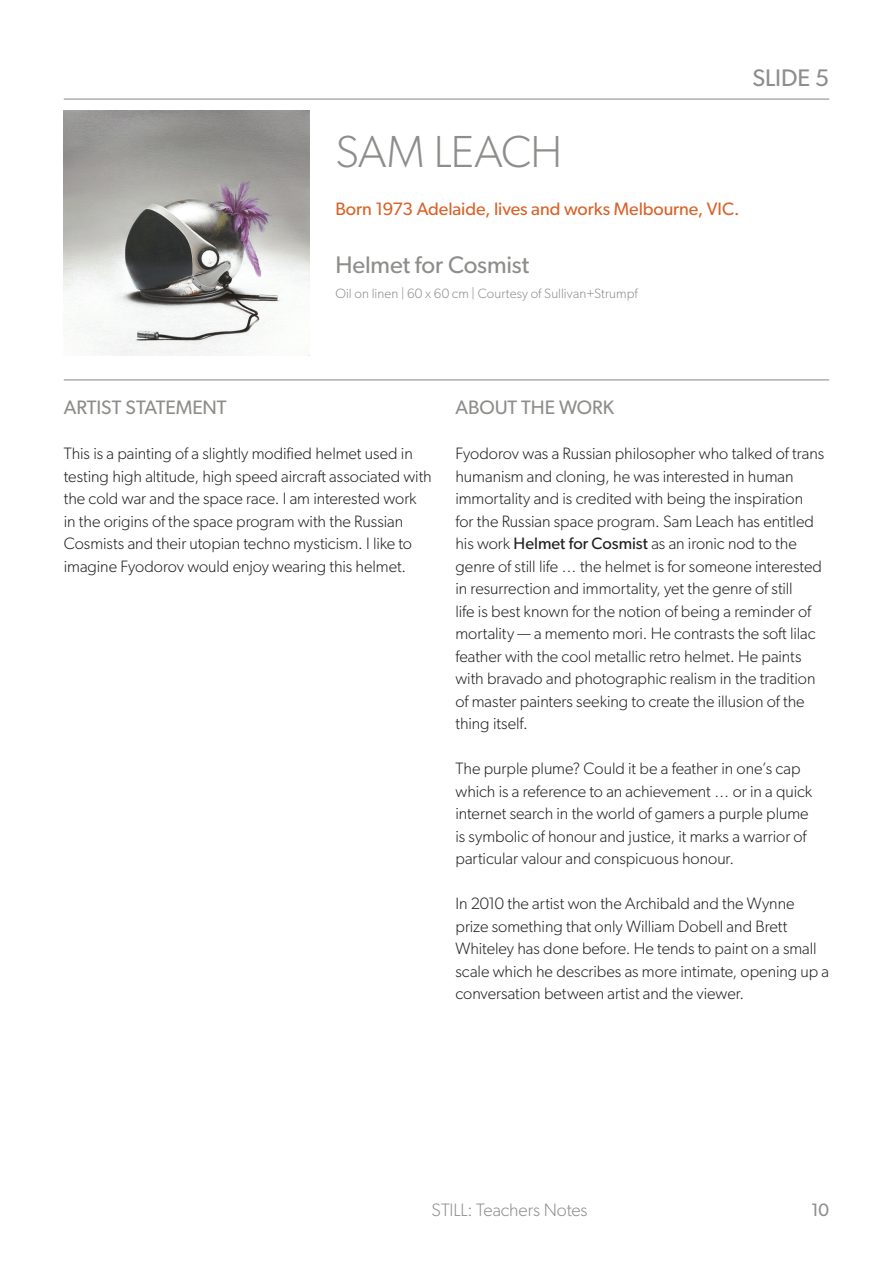
<style>
.page{position:relative;width:893px;height:1263px;background:#fff}
.page>*{position:absolute;margin:0;border:0;box-sizing:border-box;transform-origin:0 0}
.A-Head{font:300 45px "Gibson";letter-spacing:-.015em;color:#8d8e8b}
.Underline{font:24px "Gibson";letter-spacing:-.005em;color:#8d8e8b}
.C-head{font:19.5px "Gibson";letter-spacing:-.005em;color:#8d8e8b}
.Blue{font:18px "Gibson";color:#d86228}
.t1{font:300 18px "Gibson";letter-spacing:-.005em;color:#8d8e8b}
.t2{font:18px "Gibson";color:#8d8e8b}
.Body{font:300 16.5px/22.5px "Gibson";color:#231f20}
.Description{font:300 13.5px "Gibson";letter-spacing:.005em;color:#8d8e8b}
.s1{font-weight:400}
</style>
<div class="page">
<hr style="left:64px;top:99px;width:765px;height:1px;background:#8d8e8b">
<hr style="left:64px;top:379px;width:765px;height:1px;background:#8d8e8b">
<img style="left:64px;top:111px;width:246px;height:244px">
<p class="Underline" style="left:752px;top:63px;width:78px">SLIDE 5</p>
<p class="A-Head" style="left:335px;top:125px;width:228px">SAM LEACH</p>
<p class="Blue" style="left:335px;top:198px;width:406px">Born 1973 Adelaide, lives and works Melbourne, VIC.</p>
<p class="Underline" style="left:335px;top:250px;width:196px">Helmet for Cosmist</p>
<p class="Description" style="left:335px;top:285px;width:304px">Oil on linen | 60 x 60 cm | Courtesy of Sullivan+Strumpf</p>
<p class="C-head" style="left:64px;top:396px;width:164px">ARTIST STATEMENT</p>
<p class="Body" style="left:64px;top:442px;width:370px">This is a painting of a slightly modified helmet used in testing high altitude, high speed aircraft associated with the cold war and the space race. I am interested work in the origins of the space program with the Russian Cosmists and their utopian techno mysticism. I like to imagine Fyodorov would enjoy wearing this helmet.</p>
<p class="C-head" style="left:455px;top:396px;width:160px">ABOUT THE WORK</p>
<p class="Body" style="left:455px;top:442px;width:370px">Fyodorov was a Russian philosopher who talked of trans humanism and cloning, he was interested in human immortality and is credited with being the inspiration for the Russian space program. Sam Leach has entitled his work <span class="s1">Helmet for Cosmist</span> as an ironic nod to the genre of still life … the helmet is for someone interested in resurrection and immortality, yet the genre of still<br>life is best known for the notion of being a reminder of mortality — a memento mori. He contrasts the soft lilac feather with the cool metallic retro helmet. He paints with bravado and photographic realism in the tradition of master painters seeking to create the illusion of the thing itself.</p>
<p class="Body" style="left:455px;top:757px;width:358px">The purple plume? Could it be a feather in one’s cap which is a reference to an achievement … or in a quick internet search in the world of gamers a purple plume is symbolic of honour and justice, it marks a warrior of particular valour and conspicuous honour.</p>
<p class="Body" style="left:455px;top:892px;width:375px">In 2010 the artist won the Archibald and the Wynne prize something that only William Dobell and Brett Whiteley has done before. He tends to paint on a small scale which he describes as more intimate, opening up a conversation between artist and the viewer.</p>
<p class="t1" style="left:432px;top:1198px;width:158px">STILL: Teachers Notes</p>
<p class="t2" style="left:811px;top:1199px;width:19px">10</p>
</div>
